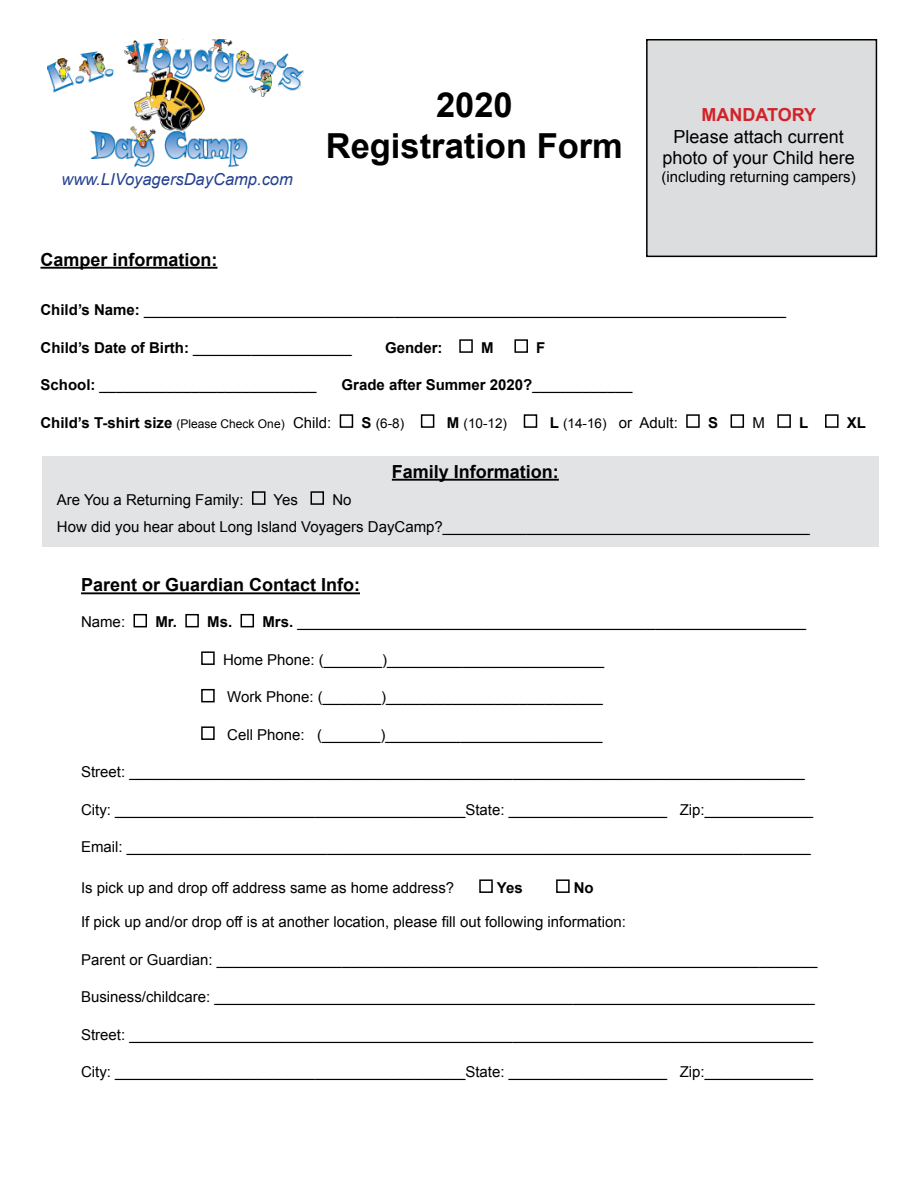
<style>
.page{position:relative;width:918px;height:1188px;background:#fff}
.page>*{position:absolute;margin:0;border:0;box-sizing:border-box;transform-origin:0 0}
.t1{font:700 34.5px/41.4px "Arial";color:#000;text-align:center}
.t2{font:700 18px "Arial";color:#000}
.t3{font:18px/21.6px "Arial";color:#000;text-align:center}
.t4{font:700 18px "Arial";color:#d2232a}
.t5{font:italic 16.5px "Arial";color:#25408f}
.t6{font:15px/27px "Arial";color:#000}
.t7{font:700 15px "Arial";color:#000}
.t8{font:13.5px "Arial";color:#000}
.s1{font-weight:700}
.s2{font-weight:400}
.s3{font-weight:400;font-size:12px}
.s4{font-weight:700;font-size:15px}
.s5{font-size:13.5px}
</style>
<div class="page">
<div style="left:42px;top:456px;width:837px;height:91px;background:#e2e3e4"></div>
<hr style="left:392px;top:479px;width:167px;height:2px;background:#000">
<div style="left:252px;top:491px;width:13px;height:14px;border:2px solid #000"></div>
<div style="left:311px;top:491px;width:13px;height:14px;border:2px solid #000"></div>
<hr style="left:40px;top:267px;width:178px;height:2px;background:#000">
<div style="left:459px;top:339px;width:14px;height:14px;border:2px solid #000"></div>
<div style="left:514px;top:339px;width:14px;height:14px;border:2px solid #000"></div>
<div style="left:340px;top:414px;width:13px;height:14px;border:2px solid #000"></div>
<div style="left:421px;top:414px;width:13px;height:14px;border:2px solid #000"></div>
<div style="left:524px;top:414px;width:13px;height:14px;border:2px solid #000"></div>
<div style="left:686px;top:414px;width:14px;height:14px;border:2px solid #000"></div>
<div style="left:731px;top:414px;width:13px;height:14px;border:2px solid #000"></div>
<div style="left:777px;top:414px;width:14px;height:14px;border:2px solid #000"></div>
<div style="left:825px;top:414px;width:14px;height:14px;border:2px solid #000"></div>
<hr style="left:81px;top:592px;width:279px;height:2px;background:#000">
<div style="left:134px;top:614px;width:13px;height:13px;border:2px solid #000"></div>
<div style="left:185px;top:614px;width:14px;height:13px;border:2px solid #000"></div>
<div style="left:241px;top:614px;width:13px;height:13px;border:2px solid #000"></div>
<div style="left:201px;top:651px;width:14px;height:14px;border:2px solid #000"></div>
<div style="left:201px;top:689px;width:14px;height:13px;border:2px solid #000"></div>
<div style="left:201px;top:726px;width:14px;height:14px;border:2px solid #000"></div>
<div style="left:479px;top:879px;width:14px;height:14px;border:2px solid #000"></div>
<div style="left:556px;top:879px;width:14px;height:14px;border:2px solid #000"></div>
<img style="left:48px;top:39px;width:256px;height:128px">
<div style="left:647px;top:40px;width:229px;height:216px;background:#dcddde"></div>
<div style="left:646px;top:39px;width:231px;height:218px;border:2px solid #000"></div>
<p class="t5" style="left:61px;top:169px;width:233px">www.LIVoyagersDayCamp.com</p>
<h1 class="t1" style="left:326px;top:85px;width:299px">2020<br>Registration Form</h1>
<p class="t4" style="left:702px;top:103px;width:116px">MANDATORY</p>
<p class="t3" style="left:663px;top:126px;width:194px">Please attach current photo of your Child here</p>
<p class="t6" style="left:662px;top:164px;width:196px">(including returning campers)</p>
<p class="t2" style="left:40px;top:248px;width:179px">Camper information:</p>
<p class="t6" style="left:40px;top:297px;width:747px"><span class="s1">Child’s Name:</span> _____________________________________________________________________________</p>
<p class="t7" style="left:41px;top:338px;width:313px">Child’s Date of Birth: <span class="s2">___________________</span></p>
<p class="t7" style="left:385px;top:338px;width:59px">Gender:</p>
<p class="t7" style="left:481px;top:338px;width:14px">M</p>
<p class="t7" style="left:536px;top:338px;width:11px">F</p>
<p class="t6" style="left:40px;top:372px;width:277px"><span class="s1">School:</span> __________________________</p>
<p class="t7" style="left:342px;top:375px;width:293px">Grade after Summer 2020?<span class="s2">____________</span></p>
<p class="t7" style="left:40px;top:413px;width:292px">Child’s T-shirt size <span class="s3">(Please Check One)</span> <span class="s2">Child:</span></p>
<p class="t8" style="left:362px;top:414px;width:44px"><span class="s4">S</span> (6-8)</p>
<p class="t8" style="left:447px;top:414px;width:62px"><span class="s4">M</span> (10-12)</p>
<p class="t6" style="left:550px;top:409px;width:130px"><span class="s1">L</span> <span class="s5">(14-16)</span> or Adult:</p>
<p class="t7" style="left:708px;top:413px;width:12px">S</p>
<p class="t6" style="left:752px;top:409px;width:14px">M</p>
<p class="t7" style="left:799px;top:413px;width:11px">L</p>
<p class="t7" style="left:847px;top:413px;width:21px">XL</p>
<p class="t2" style="left:392px;top:460px;width:169px">Family Information:</p>
<p class="t6" style="left:57px;top:486px;width:188px">Are You a Returning Family:</p>
<p class="t6" style="left:274px;top:486px;width:26px">Yes</p>
<p class="t6" style="left:57px;top:486px;width:755px;text-indent:275px">No<br>How did you hear about Long Island Voyagers DayCamp?____________________________________________</p>
<p class="t2" style="left:81px;top:573px;width:281px">Parent or Guardian Contact Info:</p>
<p class="t6" style="left:81px;top:609px;width:46px">Name:</p>
<p class="t7" style="left:155px;top:612px;width:78px">Mr. Ms.</p>
<p class="t6" style="left:262px;top:609px;width:545px"><span class="s1">Mrs.</span> _____________________________________________________________</p>
<p class="t6" style="left:223px;top:646px;width:383px">Home Phone: (_______)__________________________</p>
<p class="t6" style="left:227px;top:684px;width:377px">Work Phone: (_______)__________________________</p>
<p class="t6" style="left:227px;top:721px;width:377px">Cell Phone: (_______)__________________________</p>
<p class="t6" style="left:81px;top:759px;width:725px">Street: _________________________________________________________________________________</p>
<p class="t6" style="left:81px;top:796px;width:734px">City: __________________________________________State: ___________________ Zip:_____________</p>
<p class="t6" style="left:81px;top:834px;width:731px">Email: __________________________________________________________________________________</p>
<p class="t6" style="left:81px;top:874px;width:375px">Is pick up and drop off address same as home address?</p>
<p class="t7" style="left:497px;top:878px;width:27px">Yes</p>
<p class="t7" style="left:574px;top:878px;width:21px">No</p>
<p class="t6" style="left:81px;top:909px;width:546px">If pick up and/or drop off is at another location, please fill out following information:</p>
<p class="t6" style="left:81px;top:946px;width:738px">Parent or Guardian: ________________________________________________________________________</p>
<p class="t6" style="left:81px;top:984px;width:735px">Business/childcare: ________________________________________________________________________</p>
<p class="t6" style="left:81px;top:1021px;width:734px">Street: __________________________________________________________________________________</p>
<p class="t6" style="left:81px;top:1059px;width:734px">City: __________________________________________State: ___________________ Zip:_____________</p>
</div>
